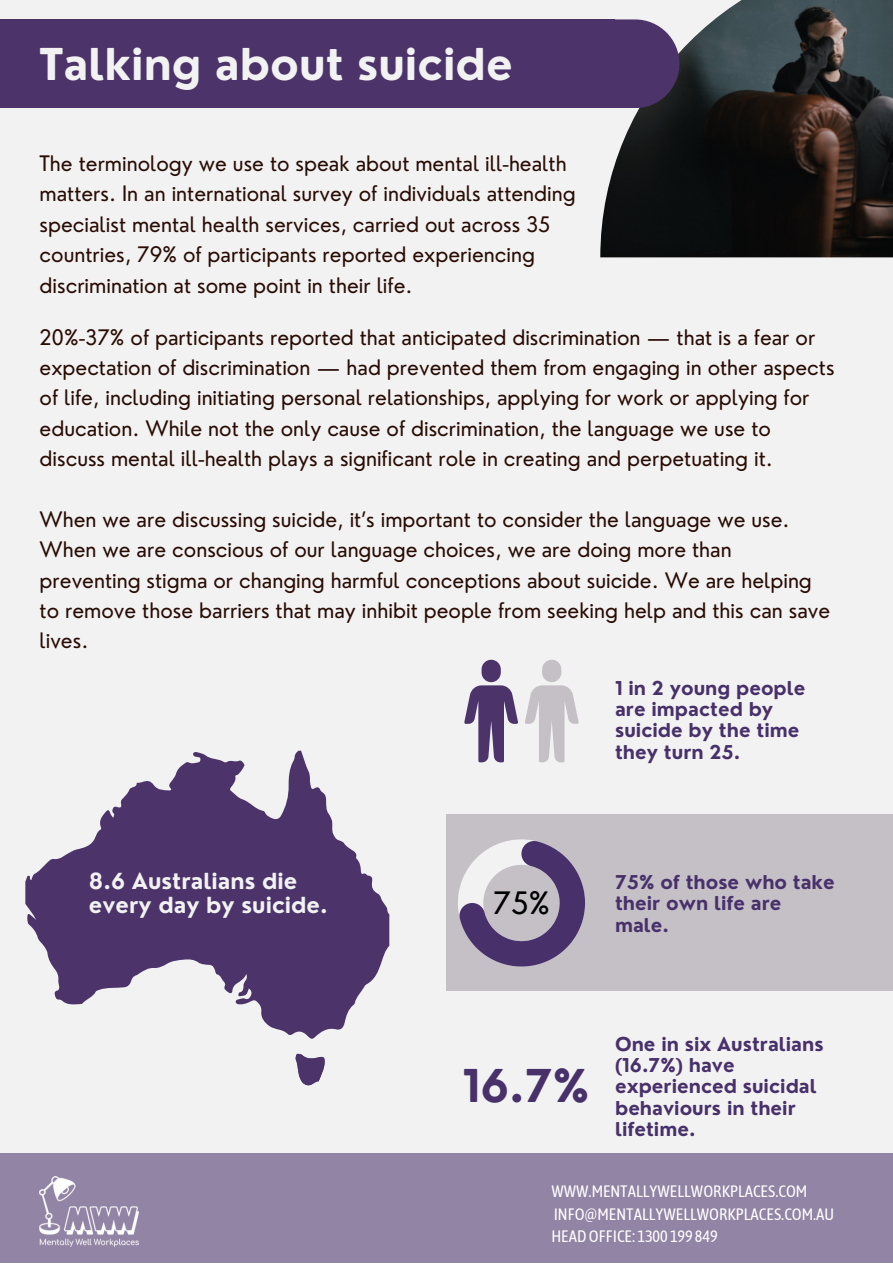
<style>
.page{position:relative;width:893px;height:1264px;background:#fff}
.page>*{position:absolute;margin:0;border:0;box-sizing:border-box;transform-origin:0 0}
.t1{font:700 44.1px "Nourd";color:#48316b}
.t2{font:700 42.75px "Nourd";color:#f2f2f2}
.t3{font:30.15px "Nourd";color:#000}
.t4{font:700 21.6px/24.8px "Nourd";color:#f2f2f2}
.t5{font:20.85px/30.3px "Nourd";color:#290d05}
.t6{font:700 18.6px/21.3px "Nourd";color:#48316b}
.t7{font:16.5px/22.5px "Asap Condensed";color:#fff}
</style>
<div class="page">
<div style="left:0;top:0;width:892px;height:1262px;background:#f2f2f2"></div>
<div style="left:0;top:1152px;width:892px;height:109px;background:#9284a4"></div>
<img style="left:40px;top:1176px;width:98px;height:70px">
<img style="left:600px;top:0;width:292px;height:257px">
<div style="left:512px;top:19px;width:103px;height:89px;background:#4c346b"></div>
<svg style="left:615px;top:19px;width:64px;height:89px;background:#55406f"></svg>
<div style="left:0;top:19px;width:569px;height:89px;background:#4c346b"></div>
<svg style="left:464px;top:659px;width:54px;height:103px"></svg>
<svg style="left:524px;top:659px;width:54px;height:103px"></svg>
<div style="left:446px;top:814px;width:446px;height:177px;background:#c5c0c6"></div>
<svg style="left:458px;top:839px;width:127px;height:127px"></svg>
<svg style="left:25px;top:750px;width:364px;height:290px;fill:#4c346b"></svg>
<svg style="left:295px;top:1053px;width:30px;height:33px"></svg>
<h2 class="t2" style="left:40px;top:37px;width:475px">Talking about suicide</h2>
<p class="t5" style="left:40px;top:148px;width:537px">The terminology we use to speak about mental ill-health matters. In an international survey of individuals attending specialist mental health services, carried out across 35 countries, 79% of participants reported experiencing discrimination at some point in their life.</p>
<p class="t5" style="left:40px;top:322px;width:796px">20%-37% of participants reported that anticipated discrimination — that is a fear or expectation of discrimination — had prevented them from engaging in other aspects of life, including initiating personal relationships, applying for work or applying for education. While not the only cause of discrimination, the language we use to discuss mental ill-health plays a significant role in creating and perpetuating it.</p>
<p class="t5" style="left:40px;top:504px;width:792px">When we are discussing suicide, it’s important to consider the language we use.<br>When we are conscious of our language choices, we are doing more than preventing stigma or changing harmful conceptions about suicide. We are helping to remove those barriers that may inhibit people from seeking help and this can save lives.</p>
<p class="t6" style="left:615px;top:677px;width:192px">1 in 2 young people are impacted by suicide by the time they turn 25.</p>
<p class="t4" style="left:89px;top:868px;width:240px">8.6 Australians die every day by suicide.</p>
<h3 class="t3" style="left:493px;top:884px;width:58px">75%</h3>
<p class="t6" style="left:615px;top:871px;width:221px">75% of those who take their own life are male.</p>
<h1 class="t1" style="left:462px;top:1058px;width:128px">16.7%</h1>
<p class="t6" style="left:615px;top:1033px;width:210px">One in six Australians (16.7%) have experienced suicidal behaviours in their lifetime.</p>
<p class="t7" style="left:551px;top:1180px;width:284px">WWW.MENTALLYWELLWORKPLACES.COM<br>INFO@MENTALLYWELLWORKPLACES.COM.AU<br>HEADOFFICE: 1300 199 849</p>
</div>
